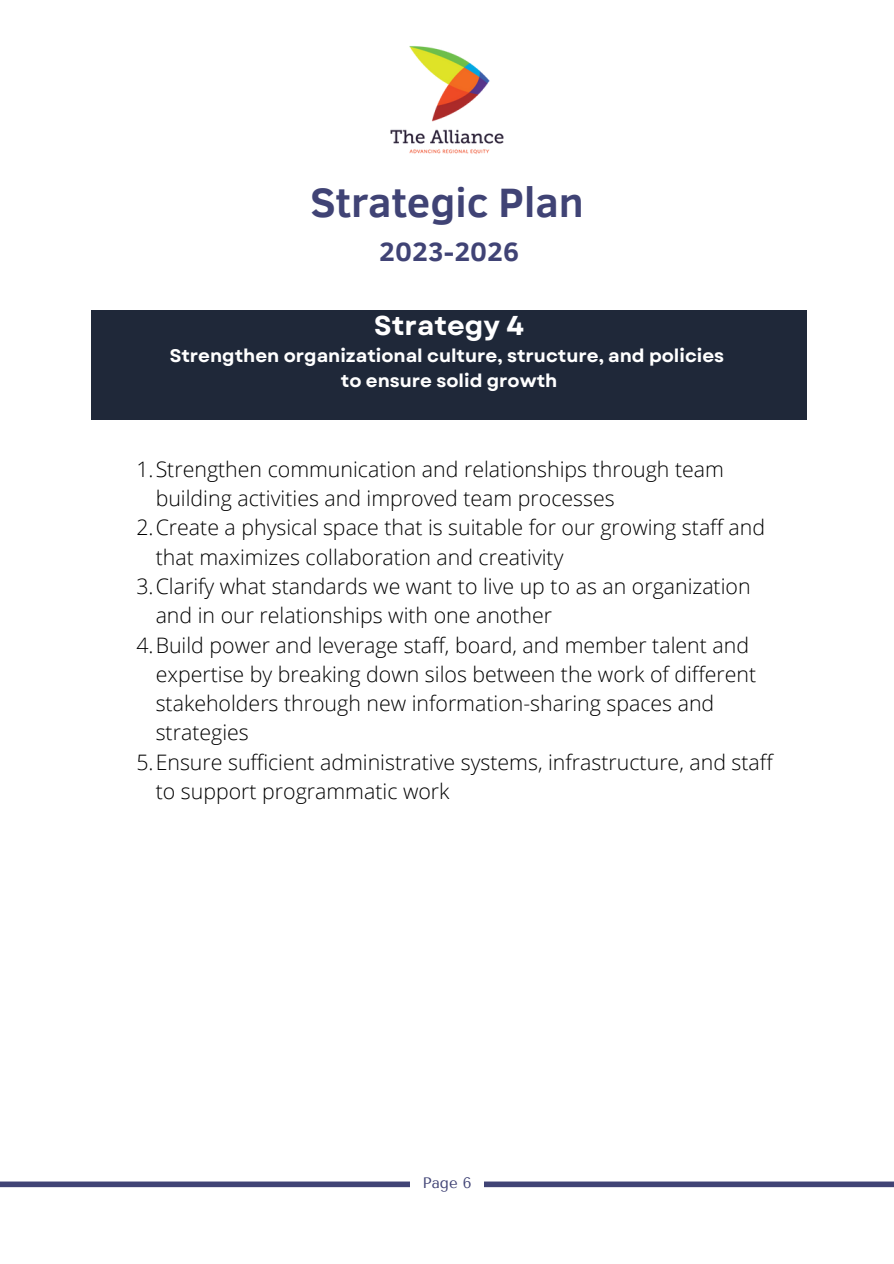
<style>
.page{position:relative;width:894px;height:1264px;background:#fff}
.page>*{position:absolute;margin:0;border:0;box-sizing:border-box;transform-origin:0 0}
.t1{font:700 42.15px "Clear Sans";color:#404375}
.t2{font:700 27.3px "Garet";color:#fff}
.t3{font:700 27.15px "Clear Sans";color:#404375}
.t4{font:300 21.3px "Open Sans";color:#000}
.t5{font:700 18.3px/24.8px "Garet";color:#fff;text-align:center}
.t6{font:15.15px "Tenor Sans";color:#404375}
</style>
<div class="page">
<div style="left:0;top:1181px;width:893px;height:6px;background:#404375"></div>
<img style="left:390px;top:46px;width:114px;height:108px">
<div style="left:410px;top:1169px;width:73px;height:29px;background:#fff"></div>
<div style="left:91px;top:310px;width:715px;height:109px;background:#1f2839"></div>
<h1 class="t1" style="left:310px;top:171px;width:275px">Strategic Plan</h1>
<p class="t3" style="left:379px;top:232px;width:141px">2023-2026</p>
<p class="t2" style="left:374px;top:305px;width:151px">Strategy 4</p>
<p class="t5" style="left:170px;top:343px;width:556px">Strengthen organizational culture, structure, and policies to ensure solid growth</p>
<p class="t4" style="left:136px;top:454px;width:589px">1.Strengthen communication and relationships through team</p>
<p class="t4" style="left:156px;top:483px;width:460px">building activities and improved team processes</p>
<p class="t4" style="left:136px;top:512px;width:630px">2.Create a physical space that is suitable for our growing staff and</p>
<p class="t4" style="left:156px;top:542px;width:409px">that maximizes collaboration and creativity</p>
<p class="t4" style="left:136px;top:571px;width:615px">3.Clarify what standards we want to live up to as an organization</p>
<p class="t4" style="left:156px;top:600px;width:398px">and in our relationships with one another</p>
<p class="t4" style="left:136px;top:629px;width:614px">4.Build power and leverage staff, board, and member talent and</p>
<p class="t4" style="left:156px;top:659px;width:601px">expertise by breaking down silos between the work of different</p>
<p class="t4" style="left:156px;top:688px;width:560px">stakeholders through new information-sharing spaces and</p>
<p class="t4" style="left:156px;top:717px;width:95px">strategies</p>
<p class="t4" style="left:136px;top:747px;width:637px">5.Ensure sufficient administrative systems, infrastructure, and staff</p>
<p class="t4" style="left:156px;top:776px;width:295px">to support programmatic work</p>
<p class="t6" style="left:422px;top:1173px;width:51px">Page 6</p>
</div>
